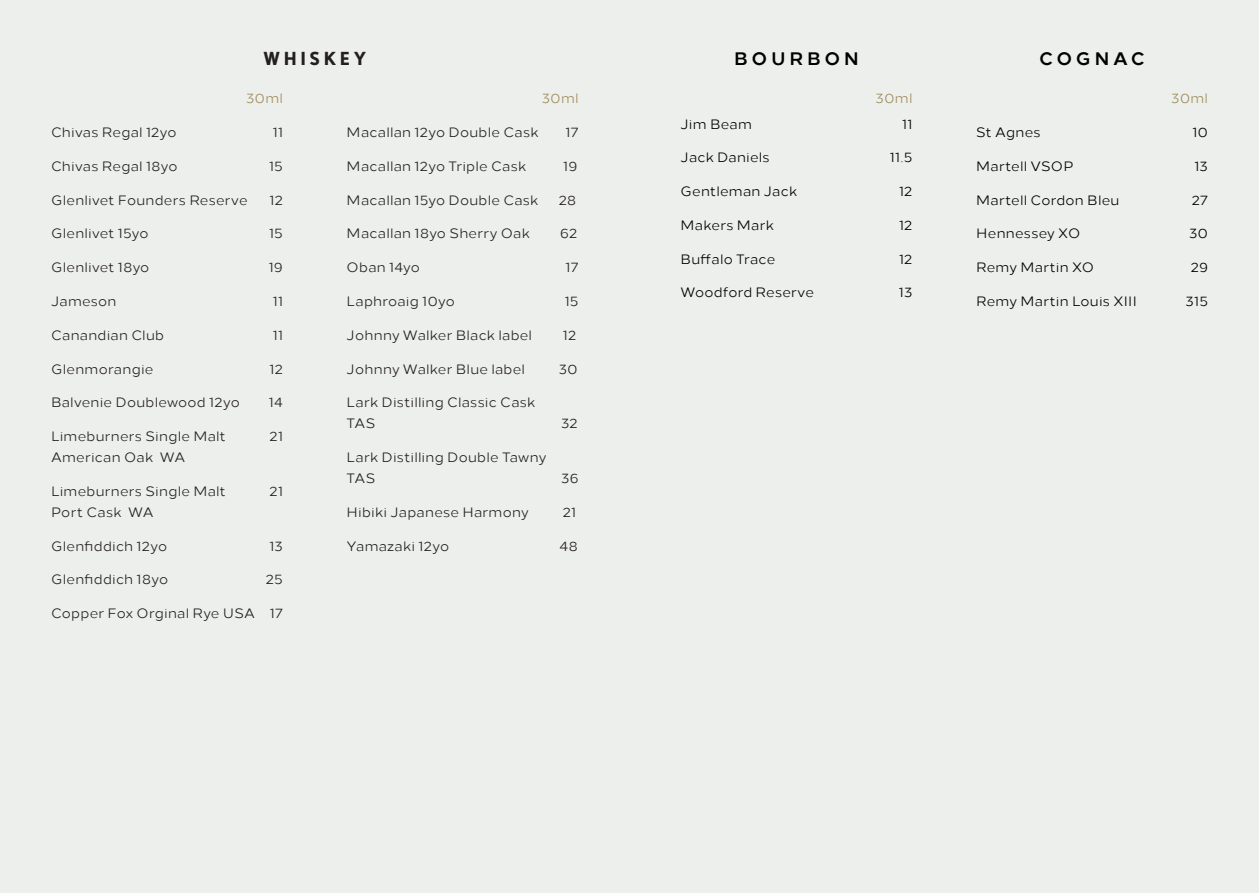
<style>
.page{position:relative;width:1259px;height:893px;background:#edefec}
.page>*{position:absolute;margin:0;border:0;box-sizing:border-box;transform-origin:0 0}
.Menu_Heading{font:700 18px "Loew";letter-spacing:.21em;color:#000001}
.Menu_Heading-2{font:700 18px "Nobel";letter-spacing:.195em;color:#231f20}
.Food{font:13.5px/21px "Loew";letter-spacing:.02em;color:#231f20}
.Food-2{font:13.5px "Loew";letter-spacing:.02em;color:#000001}
.Menu_Heading-3{font:13.5px "Loew";letter-spacing:.035em;color:#a08d5c}
.Menu_Heading-4{font:13.5px "Loew";letter-spacing:.02em;color:#000001}
.Food-3{font:13.5px "Loew";color:#a08d5c}
</style>
<div class="page">
<p class="Menu_Heading-2" style="left:263px;top:48px;width:104px">WHISKEY</p>
<p class="Menu_Heading-3" style="left:246px;top:88px;width:38px">30ml</p>
<p class="Food-3" style="left:542px;top:88px;width:38px">30ml</p>
<p class="Food" style="left:51px;top:121px;width:127px">Chivas Regal 12yo</p>
<p class="Food" style="left:273px;top:121px;width:12px">11</p>
<p class="Food" style="left:51px;top:154px;width:128px">Chivas Regal 18yo</p>
<p class="Food" style="left:269px;top:154px;width:15px">15</p>
<p class="Food" style="left:51px;top:188px;width:198px">Glenlivet Founders Reserve</p>
<p class="Food" style="left:269px;top:188px;width:15px">12</p>
<p class="Food" style="left:51px;top:222px;width:99px">Glenlivet 15yo</p>
<p class="Food" style="left:269px;top:222px;width:15px">15</p>
<p class="Food" style="left:51px;top:256px;width:100px">Glenlivet 18yo</p>
<p class="Food" style="left:269px;top:256px;width:16px">19</p>
<p class="Food" style="left:51px;top:289px;width:67px">Jameson</p>
<p class="Food" style="left:273px;top:289px;width:12px">11</p>
<p class="Food" style="left:51px;top:323px;width:114px">Canandian Club</p>
<p class="Food" style="left:273px;top:323px;width:12px">11</p>
<p class="Food" style="left:51px;top:357px;width:104px">Glenmorangie</p>
<p class="Food" style="left:269px;top:357px;width:15px">12</p>
<p class="Food" style="left:51px;top:391px;width:190px">Balvenie Doublewood 12yo</p>
<p class="Food" style="left:269px;top:391px;width:16px">14</p>
<p class="Food" style="left:51px;top:424px;width:176px">Limeburners Single Malt</p>
<p class="Food" style="left:269px;top:424px;width:15px">21</p>
<p class="Food" style="left:51px;top:445px;width:136px">American Oak WA</p>
<p class="Food" style="left:51px;top:479px;width:176px">Limeburners Single Malt</p>
<p class="Food" style="left:269px;top:479px;width:15px">21</p>
<p class="Food" style="left:51px;top:500px;width:104px">Port Cask WA</p>
<p class="Food" style="left:51px;top:534px;width:118px">Glenfiddich 12yo</p>
<p class="Food" style="left:269px;top:534px;width:15px">13</p>
<p class="Food" style="left:51px;top:568px;width:119px">Glenfiddich 18yo</p>
<p class="Food" style="left:266px;top:568px;width:18px">25</p>
<p class="Food" style="left:51px;top:602px;width:233px">Copper Fox Orginal Rye USA 17</p>
<p class="Food" style="left:347px;top:121px;width:193px">Macallan 12yo Double Cask</p>
<p class="Food" style="left:565px;top:121px;width:14px">17</p>
<p class="Food" style="left:347px;top:154px;width:181px">Macallan 12yo Triple Cask</p>
<p class="Food" style="left:563px;top:154px;width:16px">19</p>
<p class="Food" style="left:347px;top:188px;width:193px">Macallan 15yo Double Cask</p>
<p class="Food" style="left:558px;top:188px;width:19px">28</p>
<p class="Food" style="left:347px;top:222px;width:185px">Macallan 18yo Sherry Oak</p>
<p class="Food" style="left:560px;top:222px;width:18px">62</p>
<p class="Food" style="left:347px;top:256px;width:75px">Oban 14yo</p>
<p class="Food" style="left:565px;top:256px;width:14px">17</p>
<p class="Food" style="left:347px;top:289px;width:110px">Laphroaig 10yo</p>
<p class="Food" style="left:565px;top:289px;width:15px">15</p>
<p class="Food" style="left:347px;top:323px;width:187px">Johnny Walker Black label</p>
<p class="Food" style="left:563px;top:323px;width:15px">12</p>
<p class="Food" style="left:347px;top:357px;width:180px">Johnny Walker Blue label</p>
<p class="Food" style="left:559px;top:357px;width:20px">30</p>
<p class="Food" style="left:347px;top:391px;width:190px">Lark Distilling Classic Cask<br>TAS</p>
<p class="Food" style="left:561px;top:412px;width:18px">32</p>
<p class="Food" style="left:347px;top:445px;width:201px">Lark Distilling Double Tawny<br>TAS</p>
<p class="Food" style="left:561px;top:466px;width:19px">36</p>
<p class="Food" style="left:347px;top:500px;width:183px">Hibiki Japanese Harmony</p>
<p class="Food" style="left:563px;top:500px;width:15px">21</p>
<p class="Food" style="left:347px;top:534px;width:104px">Yamazaki 12yo</p>
<p class="Food" style="left:559px;top:534px;width:20px">48</p>
<p class="Menu_Heading" style="left:734px;top:44px;width:126px">BOURBON</p>
<p class="Menu_Heading-3" style="left:875px;top:88px;width:38px">30ml</p>
<p class="Menu_Heading-4" style="left:680px;top:113px;width:73px">Jim Beam</p>
<p class="Menu_Heading-4" style="left:902px;top:113px;width:12px">11</p>
<p class="Food-2" style="left:680px;top:147px;width:91px">Jack Daniels</p>
<p class="Food-2" style="left:890px;top:147px;width:24px">11.5</p>
<p class="Food-2" style="left:680px;top:181px;width:118px">Gentleman Jack</p>
<p class="Food-2" style="left:899px;top:181px;width:15px">12</p>
<p class="Food-2" style="left:680px;top:215px;width:95px">Makers Mark</p>
<p class="Food-2" style="left:899px;top:215px;width:15px">12</p>
<p class="Food-2" style="left:680px;top:248px;width:96px">Buffalo Trace</p>
<p class="Food-2" style="left:899px;top:248px;width:15px">12</p>
<p class="Food-2" style="left:680px;top:282px;width:135px">Woodford Reserve</p>
<p class="Food-2" style="left:899px;top:282px;width:15px">13</p>
<p class="Menu_Heading" style="left:1039px;top:44px;width:107px">COGNAC</p>
<p class="Menu_Heading-3" style="left:1171px;top:88px;width:38px">30ml</p>
<p class="Food-2" style="left:976px;top:122px;width:66px">St Agnes</p>
<p class="Food-2" style="left:1192px;top:122px;width:17px">10</p>
<p class="Food-2" style="left:976px;top:156px;width:99px">Martell VSOP</p>
<p class="Food-2" style="left:1194px;top:156px;width:15px">13</p>
<p class="Food-2" style="left:976px;top:189px;width:145px">Martell Cordon Bleu</p>
<p class="Food-2" style="left:1191px;top:189px;width:18px">27</p>
<p class="Food-2" style="left:976px;top:223px;width:106px">Hennessey XO</p>
<p class="Food-2" style="left:1189px;top:223px;width:20px">30</p>
<p class="Food-2" style="left:976px;top:257px;width:119px">Remy Martin XO</p>
<p class="Food-2" style="left:1190px;top:257px;width:19px">29</p>
<p class="Food-2" style="left:976px;top:291px;width:162px">Remy Martin Louis XIII</p>
<p class="Food-2" style="left:1185px;top:291px;width:24px">315</p>
</div>
